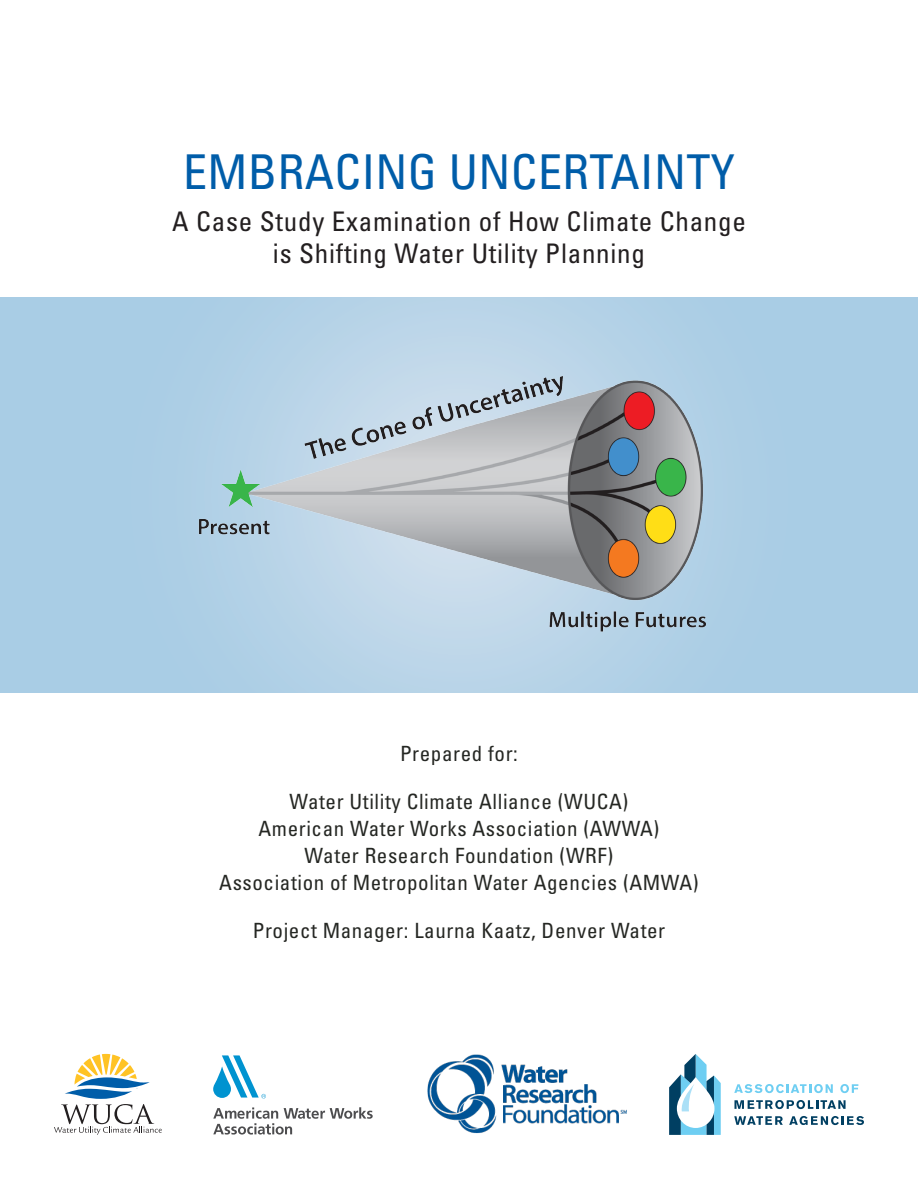
<style>
.page{position:relative;width:918px;height:1188px;background:#fff}
.page>*{position:absolute;margin:0;border:0;box-sizing:border-box;transform-origin:0 0}
.t1{font:condensed 48px "Univers LT Std";letter-spacing:.01em;color:#005da9}
.t2{font:condensed 27px/32.4px "Univers LT Std";letter-spacing:.03em;color:#231f20;text-align:center}
.t3{font:condensed 21px/27px "Univers LT Std";letter-spacing:.03em;color:#252723;text-align:center}
</style>
<div class="page">
<div style="left:0;top:297px;width:918px;height:396px;background:linear-gradient(to right,#b0d0e6,#b0d0e6)"></div>
<svg style="left:54px;top:1054px;width:108px;height:81px"></svg>
<img style="left:189px;top:353px;width:540px;height:284px">
<svg style="left:213px;top:1107px;width:160px;height:28px"></svg>
<svg style="left:213px;top:1055px;width:53px;height:44px"></svg>
<img style="left:427px;top:1054px;width:200px;height:80px">
<svg style="left:734px;top:1084px;width:99px;height:9px"></svg>
<svg style="left:840px;top:1084px;width:18px;height:9px"></svg>
<svg style="left:734px;top:1100px;width:112px;height:9px"></svg>
<svg style="left:734px;top:1116px;width:49px;height:9px"></svg>
<svg style="left:789px;top:1116px;width:75px;height:9px"></svg>
<svg style="left:669px;top:1054px;width:52px;height:81px"></svg>
<h1 class="t1" style="left:183px;top:142px;width:553px">EMBRACING UNCERTAINTY</h1>
<p class="t2" style="left:172px;top:205px;width:575px">A Case Study Examination of How Climate Change is Shifting Water Utility Planning</p>
<p class="t3" style="left:400px;top:739px;width:119px">Prepared for:</p>
<p class="t3" style="left:219px;top:787px;width:481px">Water Utility Climate Alliance (WUCA)<br>American Water Works Association (AWWA)<br>Water Research Foundation (WRF)<br>Association of Metropolitan Water Agencies (AMWA)</p>
<p class="t3" style="left:253px;top:916px;width:414px">Project Manager: Laurna Kaatz, Denver Water</p>
</div>
